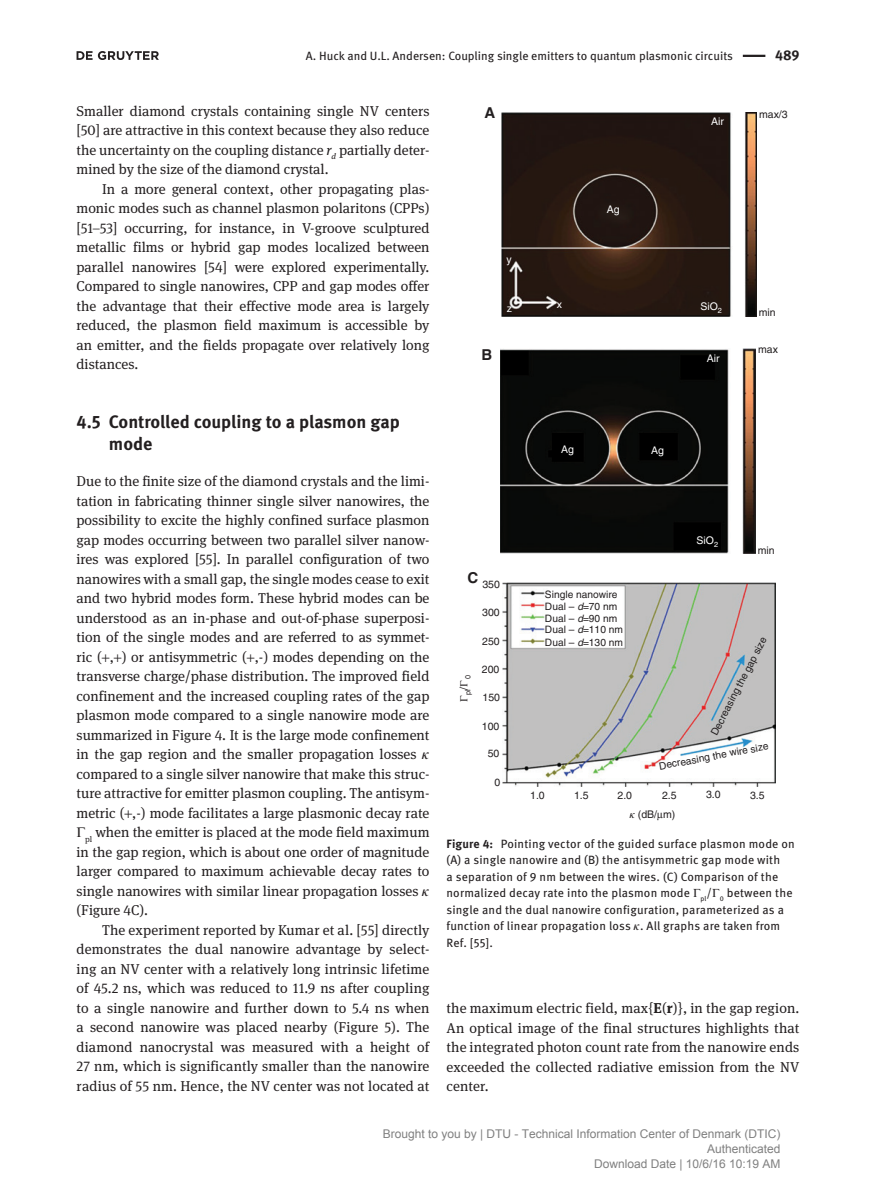
<style>
.page{position:relative;width:893px;height:1191px;background:#fff}
.page>*{position:absolute;margin:0;border:0;box-sizing:border-box;transform-origin:0 0}
.t1{font:700 18px/22.5px "DG Meta Science";letter-spacing:-.005em;color:#231f20}
.t2{font:700 15px "Helvetica";color:#231f20}
.t3{font:14.25px/19.5px "DG Meta Serif Science";color:#231f20;text-align:justify}
.t4{font:700 14.25px "DG Meta Science";color:#231f20}
.t5{font:12px/16.5px "DG Meta Science";letter-spacing:.015em;color:#231f20}
.t6{font:12px/15px "Arial";color:#808080;text-align:right}
.t7{font:10.5px "Helvetica";color:#231f20}
.t8{font:10.5px "Helvetica";color:#fff}
.t9{font:10.2px/12.1px "Helvetica";color:#231f20;text-align:justify}
.t10{font:7.35px "Helvetica";color:#231f20}
.s1{font-style:italic}
.s2{font-weight:700}
</style>
<div class="page">
<hr style="left:743px;top:55px;width:22px;height:2px;background:#231f20">
<img style="left:502px;top:583px;width:274px;height:203px">
<img style="left:502px;top:113px;width:255px;height:203px">
<img style="left:500px;top:348px;width:255px;height:205px">
<svg style="left:77px;top:51px;width:82px;height:9px"></svg>
<p class="t5" style="left:306px;top:47px;width:429px">A. Huck and U.L. Andersen: Coupling single emitters to quantum plasmonic circuits</p>
<p class="t4" style="left:775px;top:44px;width:26px">489</p>
<p class="t3" style="left:77px;top:101px;width:354px">Smaller diamond crystals containing single NV centers [50] are attractive in this context because they also reduce the uncertainty on the coupling distance <span class="s1">r</span><sub>d</sub> partially deter&shy;mined by the size of the diamond crystal.</p>
<p class="t3" style="left:77px;top:179px;width:354px;text-indent:26px">In a more general context, other propagating plas&shy;monic modes such as channel plasmon polaritons (CPPs) [51–53] occurring, for instance, in V-groove sculptured metallic films or hybrid gap modes localized between parallel nanowires [54] were explored experimentally.<br>Compared to single nanowires, CPP and gap modes offer the advantage that their effective mode area is largely reduced, the plasmon field maximum is accessible by an emitter, and the fields propagate over relatively long distances.</p>
<p class="t2" style="left:485px;top:104px;width:12px">A</p>
<p class="t8" style="left:506px;top:253px;width:7px">y</p>
<p class="t2" style="left:482px;top:345px;width:12px">B</p>
<p class="t8" style="left:507px;top:302px;width:7px">z</p>
<p class="t8" style="left:557px;top:298px;width:7px">x</p>
<p class="t8" style="left:607px;top:204px;width:14px">Ag</p>
<p class="t8" style="left:711px;top:115px;width:14px">Air</p>
<p class="t7" style="left:759px;top:108px;width:30px">max/3</p>
<p class="t8" style="left:700px;top:300px;width:23px">SiO<sub>2</sub></p>
<p class="t8" style="left:707px;top:352px;width:14px">Air</p>
<p class="t7" style="left:759px;top:306px;width:18px">min</p>
<p class="t7" style="left:758px;top:343px;width:21px">max</p>
<p class="t1" style="left:109px;top:410px;width:293px;text-indent:-32px">4.5 Controlled coupling to a plasmon gap mode</p>
<p class="t3" style="left:77px;top:471px;width:354px">Due to the finite size of the diamond crystals and the limi-</p>
<p class="t3" style="left:77px;top:491px;width:354px">tation in fabricating thinner single silver nanowires, the</p>
<p class="t3" style="left:77px;top:510px;width:354px">possibility to excite the highly confined surface plasmon</p>
<p class="t3" style="left:77px;top:530px;width:354px">gap modes occurring between two parallel silver nanow-</p>
<p class="t3" style="left:77px;top:549px;width:354px">ires was explored [55]. In parallel configuration of two</p>
<p class="t3" style="left:77px;top:569px;width:354px">nanowires with a small gap, the single modes cease to exit</p>
<p class="t3" style="left:77px;top:588px;width:354px">and two hybrid modes form. These hybrid modes can be</p>
<p class="t3" style="left:77px;top:608px;width:354px">understood as an in-phase and out-of-phase superposi-</p>
<p class="t3" style="left:77px;top:627px;width:354px">tion of the single modes and are referred to as symmet-</p>
<p class="t3" style="left:77px;top:647px;width:354px">ric ( , ) or antisymmetric ( ,-) modes depending on the</p>
<p class="t3" style="left:77px;top:666px;width:354px">transverse charge/phase distribution. The improved field</p>
<p class="t3" style="left:77px;top:686px;width:354px">confinement and the increased coupling rates of the gap</p>
<p class="t3" style="left:77px;top:705px;width:354px">plasmon mode compared to a single nanowire mode are</p>
<p class="t3" style="left:77px;top:725px;width:354px">summarized in Figure 4. It is the large mode confinement</p>
<p class="t3" style="left:77px;top:744px;width:342px">in the gap region and the smaller propagation losses</p>
<p class="t3" style="left:77px;top:764px;width:354px">compared to a single silver nanowire that make this struc-</p>
<p class="t3" style="left:77px;top:783px;width:354px">ture attractive for emitter plasmon coupling. The antisym-</p>
<p class="t3" style="left:77px;top:803px;width:354px">metric ( ,-) mode facilitates a large plasmonic decay rate</p>
<p class="t3" style="left:85px;top:822px;width:346px"><sub>pl</sub> when the emitter is placed at the mode field maximum</p>
<p class="t3" style="left:77px;top:842px;width:354px">in the gap region, which is about one order of magnitude</p>
<p class="t3" style="left:77px;top:861px;width:354px">larger compared to maximum achievable decay rates to</p>
<p class="t3" style="left:77px;top:881px;width:343px">single nanowires with similar linear propagation losses</p>
<p class="t3" style="left:77px;top:900px;width:73px">(Figure 4C).</p>
<p class="t3" style="left:102px;top:920px;width:329px">The experiment reported by Kumar et al. [55] directly</p>
<p class="t3" style="left:77px;top:939px;width:354px">demonstrates the dual nanowire advantage by select-</p>
<p class="t3" style="left:77px;top:959px;width:354px">ing an NV center with a relatively long intrinsic lifetime</p>
<p class="t3" style="left:77px;top:978px;width:354px">of 45.2 ns, which was reduced to 11.9 ns after coupling</p>
<p class="t3" style="left:77px;top:998px;width:354px">to a single nanowire and further down to 5.4 ns when</p>
<p class="t3" style="left:77px;top:1017px;width:354px">a second nanowire was placed nearby (Figure 5). The</p>
<p class="t3" style="left:77px;top:1037px;width:354px">diamond nanocrystal was measured with a height of</p>
<p class="t3" style="left:77px;top:1056px;width:354px">27 nm, which is significantly smaller than the nanowire</p>
<p class="t3" style="left:77px;top:1076px;width:354px">radius of 55 nm. Hence, the NV center was not located at</p>
<p class="t8" style="left:561px;top:443px;width:14px">Ag</p>
<p class="t8" style="left:651px;top:444px;width:14px">Ag</p>
<p class="t8" style="left:697px;top:534px;width:23px">SiO<sub>2</sub></p>
<p class="t7" style="left:758px;top:544px;width:18px">min</p>
<p class="t2" style="left:467px;top:569px;width:12px">C</p>
<p class="t7" style="left:482px;top:578px;width:19px">350</p>
<p class="t9" style="left:545px;top:588px;width:74px">Single nanowire Dual – <span class="s1">d</span>=70 nm Dual – <span class="s1">d</span>=90 nm</p>
<p class="t9" style="left:545px;top:622px;width:80px;line-height:13px">Dual – <span class="s1">d</span>=110 nm<br>Dual – <span class="s1">d</span>=130 nm</p>
<p class="t7" style="left:482px;top:606px;width:19px">300</p>
<p class="t7" style="left:482px;top:634px;width:19px">250</p>
<p class="t7" style="left:482px;top:663px;width:19px">200</p>
<p class="t7" style="left:482px;top:691px;width:19px">150</p>
<p class="t9" style="left:708px;top:732px;width:111px;rotate:-63deg">Decreasing the gap size</p>
<p class="t10" style="left:464px;top:695px;width:22px;rotate:-90deg">pl<sup>/</sup> 0</p>
<p class="t7" style="left:482px;top:720px;width:19px">100</p>
<p class="t7" style="left:488px;top:747px;width:13px">50</p>
<p class="t7" style="left:494px;top:775px;width:7px">0</p>
<p class="t9" style="left:658px;top:760px;width:113px;rotate:-11deg">Decreasing the wire size</p>
<p class="t7" style="left:662px;top:789px;width:16px">2.5</p>
<p class="t7" style="left:706px;top:788px;width:16px">3.0</p>
<p class="t7" style="left:750px;top:789px;width:16px">3.5</p>
<p class="t7" style="left:530px;top:789px;width:16px">1.0</p>
<p class="t7" style="left:574px;top:789px;width:16px">1.5</p>
<p class="t7" style="left:617px;top:789px;width:16px">2.0</p>
<p class="t7" style="left:638px;top:808px;width:39px">(dB/ m)</p>
<p class="t5" style="left:446px;top:834px;width:350px"><span class="s2">Figure 4:</span> Pointing vector of the guided surface plasmon mode on (A) a single nanowire and (B) the antisymmetric gap mode with<br>a separation of 9 nm between the wires. (C) Comparison of the normalized decay rate into the plasmon mode <sub>pl</sub>/ <sub>0</sub> between the single and the dual nanowire configuration, parameterized as a function of linear propagation loss . All graphs are taken from Ref. [55].</p>
<p class="t3" style="left:446px;top:998px;width:354px">the maximum electric field, max{<span class="s2">E</span>(<span class="s2">r</span>)}, in the gap region.<br>An optical image of the final structures highlights that the integrated photon count rate from the nanowire ends exceeded the collected radiative emission from the NV center.</p>
<p class="t6" style="left:383px;top:1127px;width:399px">Brought to you by | DTU - Technical Information Center of Denmark (DTIC)<br>Authenticated<br>Download Date | 10/6/16 10:19 AM</p>
</div>
